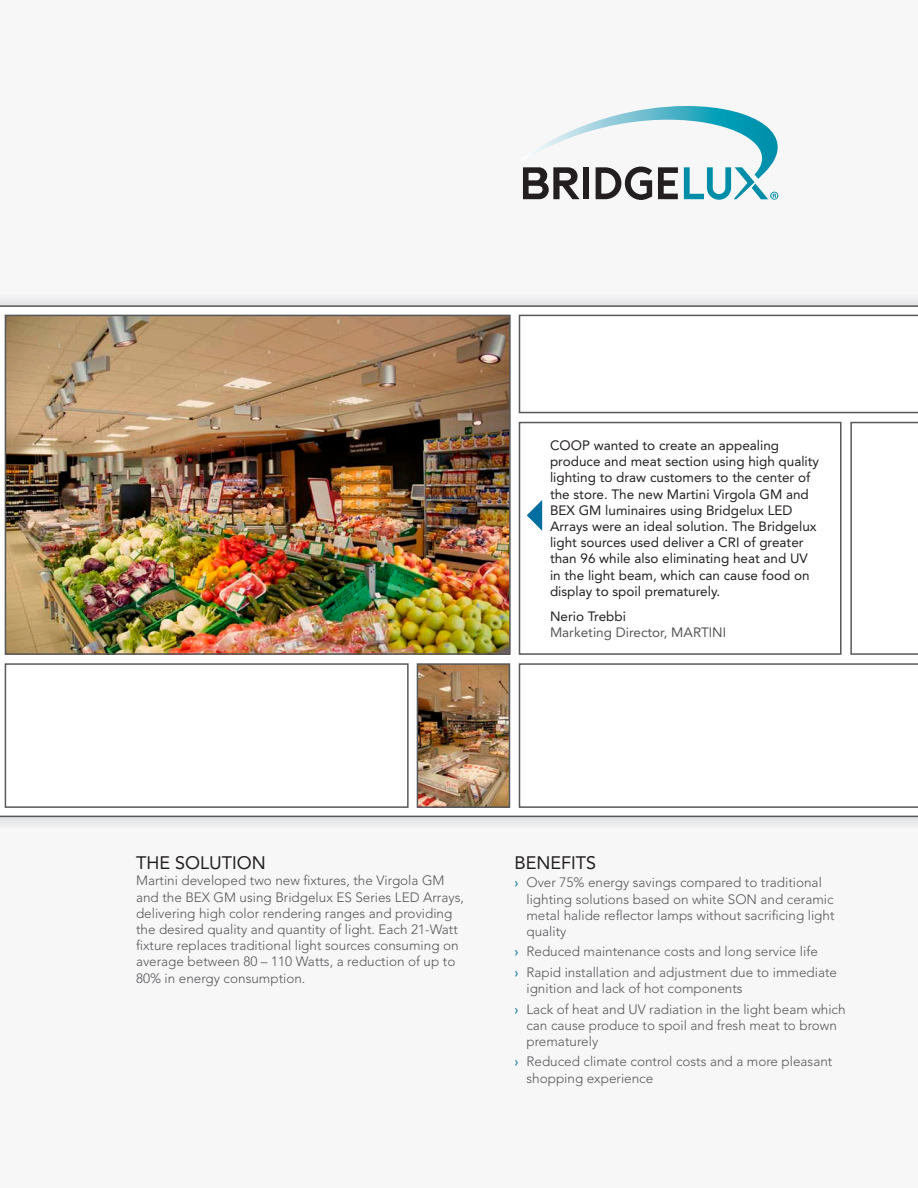
<style>
.page{position:relative;width:918px;height:1188px;background:#fff}
.page>*{position:absolute;margin:0;border:0;box-sizing:border-box;transform-origin:0 0}
.t1{font:18px "Avenir LT Std";color:#231f20}
.ul{font:300 13.5px/16.2px "Avenir LT Std";color:#57585a}
.t2{font:13.5px/16.2px "Avenir LT Std";color:#231f20}
.t3{font:13.5px "Avenir LT Std";color:#57585a}
.s1{font-weight:400;color:#006e9f}
</style>
<div class="page">
<div style="left:0;top:0;width:918px;height:306px;background:#f7f7f8"></div>
<div style="left:0;top:816px;width:918px;height:372px;background:#f7f7f8"></div>
<div style="left:0;top:293px;width:918px;height:13px;background:#ecedee"></div>
<svg style="left:0;top:817px;width:918px;height:7px"></svg>
<hr style="left:0;top:305px;width:918px;height:2px;background:#57585a">
<hr style="left:0;top:816px;width:918px;height:1px;background:#57585a">
<img style="left:420px;top:666px;width:87px;height:139px">
<div style="left:417px;top:663px;width:93px;height:145px;border:2px solid #57585a"></div>
<div style="left:519px;top:422px;width:323px;height:233px;border:2px solid #57585a"></div>
<svg style="left:850px;top:422px;width:68px;height:233px"></svg>
<img style="left:8px;top:318px;width:500px;height:334px">
<div style="left:5px;top:315px;width:506px;height:340px;border:2px solid #57585a"></div>
<svg style="left:523px;top:106px;width:256px;height:94px"></svg>
<svg style="left:526px;top:500px;width:17px;height:31px"></svg>
<svg style="left:519px;top:315px;width:399px;height:98px"></svg>
<div style="left:5px;top:663px;width:404px;height:145px;border:2px solid #57585a"></div>
<svg style="left:519px;top:663px;width:399px;height:145px"></svg>
<p class="t2" style="left:550px;top:437px;width:271px">COOP wanted to create an appealing produce and meat section using high quality lighting to draw customers to the center of the store. The new Martini Virgola GM and BEX GM luminaires using Bridgelux LED Arrays were an ideal solution. The Bridgelux light sources used deliver a CRI of greater than 96 while also eliminating heat and UV in the light beam, which can cause food on display to spoil prematurely.</p>
<p class="t2" style="left:550px;top:608px;width:78px">Nerio Trebbi</p>
<p class="t3" style="left:550px;top:624px;width:178px">Marketing Director, MARTINI</p>
<p class="t1" style="left:136px;top:852px;width:131px">THE SOLUTION</p>
<p class="ul" style="left:136px;top:873px;width:329px">Martini developed two new fixtures, the Virgola GM and the BEX GM using Bridgelux ES Series LED Arrays, delivering high color rendering ranges and providing the desired quality and quantity of light. Each 21-Watt fixture replaces traditional light sources consuming on average between 80 – 110 Watts, a reduction of up to 80% in energy consumption.</p>
<p class="t1" style="left:514px;top:852px;width:83px">BENEFITS</p>
<p class="ul" style="left:526px;top:875px;width:310px;text-indent:-12px"><span class="s1">›</span> Over 75% energy savings compared to traditional lighting solutions based on white SON and ceramic metal halide reflector lamps without sacrificing light quality</p>
<p class="ul" style="left:514px;top:944px;width:305px"><span class="s1">›</span> Reduced maintenance costs and long service life</p>
<p class="ul" style="left:526px;top:964px;width:312px;text-indent:-12px"><span class="s1">›</span> Rapid installation and adjustment due to immediate ignition and lack of hot components</p>
<p class="ul" style="left:526px;top:1001px;width:321px;text-indent:-12px"><span class="s1">›</span> Lack of heat and UV radiation in the light beam which can cause produce to spoil and fresh meat to brown prematurely</p>
<p class="ul" style="left:526px;top:1054px;width:307px;text-indent:-12px"><span class="s1">›</span> Reduced climate control costs and a more pleasant shopping experience</p>
</div>
